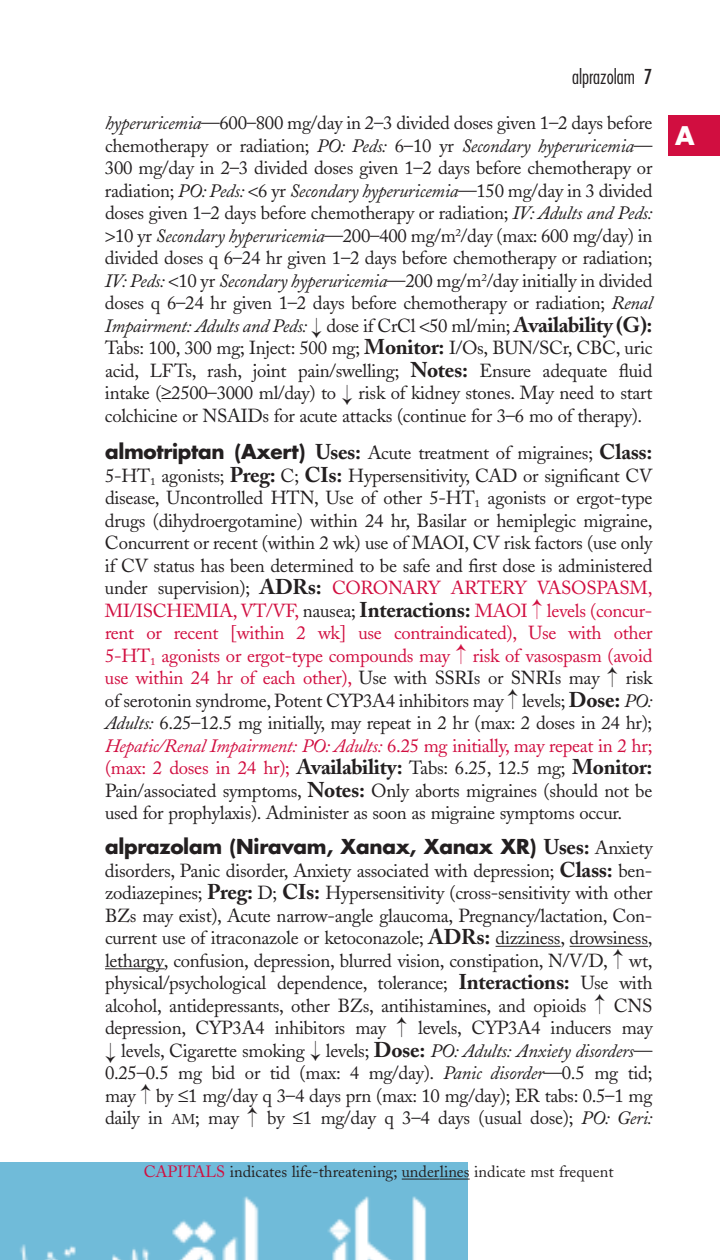
<style>
.page{position:relative;width:720px;height:1260px;background:#fff}
.page>*{position:absolute;margin:0;border:0;box-sizing:border-box;transform-origin:0 0}
.t1{font:700 25px "Futura";color:#fff}
.t2{font:700 21.25px "Adobe Caslon";letter-spacing:-.015em;color:#231f20}
.t3{font:700 20px "Futura";letter-spacing:-.015em;color:#231f20}
.t4{font:300 condensed 20px "Futura";color:#231f20}
.t5{font:18.75px/22.5px "Adobe Caslon";letter-spacing:-.015em;color:#231f20;text-align:justify}
.t6{font:16.25px "Adobe Caslon";color:#231f20}
.s1{font-weight:400}
.s2{font-style:italic}
.s3{font-weight:700;font-size:21.25px}
.s4{font-family:"Futura";font-weight:700;font-size:20px}
.s5{color:#d10e40}
.s6{font-style:italic;color:#d10e40}
.s7{font-weight:400;font-size:18.75px;color:#d10e40}
.s8{font-weight:400;font-size:18.75px}
.s9{font-family:"Adobe Caslon";font-size:21.25px}
.s10{font-family:"Adobe Caslon";font-weight:400;font-size:18.75px}
.s11{font-size:14px}
</style>
<div class="page">
<img style="left:0;top:1162px;width:468px;height:98px">
<hr style="left:496px;top:946px;width:65px;height:1px;background:#231f20">
<svg style="left:570px;top:946px;width:24px;height:1px"></svg>
<hr style="left:594px;top:946px;width:54px;height:1px;background:#231f20">
<hr style="left:105px;top:968px;width:50px;height:1px;background:#231f20">
<div style="left:668px;top:116px;width:52px;height:40px;background:#d10e40"></div>
<hr style="left:402px;top:1179px;width:38px;height:1px;background:#231f20">
<hr style="left:440px;top:1179px;width:30px;height:1px;background:#231f20">
<p class="t4" style="left:572px;top:68px;width:82px">alprazolam <span class="s1">7</span></p>
<p class="t5" style="left:105px;top:114px;width:549px;text-align:center"><span class="s2">hyperuricemia</span>—600–800 mg/day in 2–3 divided doses given 1–2 days before chemotherapy or radiation; <span class="s2">PO: Peds:</span> 6–10 yr <span class="s2">Secondary hyperuricemia</span>— 300 mg/day in 2–3 divided doses given 1–2 days before chemotherapy or radiation; <span class="s2">PO: Peds:</span> 6 yr <span class="s2">Secondary hyperuricemia</span>—150 mg/day in 3 divided doses given 1–2 days before chemotherapy or radiation; <span class="s2">IV: Adults and Peds:<br></span>10 yr <span class="s2">Secondary hyperuricemia</span>—200–400 mg/m<sup>2</sup>/day (max: 600 mg/day) in divided doses q 6–24 hr given 1–2 days before chemotherapy or radiation; <span class="s2">IV: Peds:</span> 10 yr <span class="s2">Secondary hyperuricemia</span>—200 mg/m<sup>2</sup>/day initially in divided doses q 6–24 hr given 1–2 days before chemotherapy or radiation; <span class="s2">Renal Impairment: Adults and Peds:</span> dose if CrCl 50 ml/min; <span class="s3">Availability (G):<br></span>Tabs: 100, 300 mg; Inject: 500 mg; <span class="s3">Monitor:</span> I/Os, BUN/SCr, CBC, uric acid, LFTs, rash, joint pain/swelling; <span class="s3">Notes:</span> Ensure adequate fluid intake (≥2500–3000 ml/day) to risk of kidney stones. May need to start colchicine or NSAIDs for acute attacks (continue for 3–6 mo of therapy).</p>
<p class="t5" style="left:105px;top:444px;width:549px"><span class="s4">almotriptan (Axert)</span> <span class="s3">Uses:</span> Acute treatment of migraines; <span class="s3">Class:<br></span>5-HT<sub>1</sub> agonists; <span class="s3">Preg:</span> C; <span class="s3">CIs:</span> Hypersensitivity, CAD or significant CV disease, Uncontrolled HTN, Use of other 5-HT<sub>1</sub> agonists or ergot-type drugs (dihydroergotamine) within 24 hr, Basilar or hemiplegic migraine, Concurrent or recent (within 2 wk) use of MAOI, CV risk factors (use only if CV status has been determined to be safe and first dose is administered under supervision); <span class="s3">ADRs:</span> <span class="s5">CORONARY ARTERY VASOSPASM, MI/ISCHEMIA, VT/VF,</span> nausea; <span class="s3">Interactions:</span> <span class="s5">MAOI levels (concur&shy;rent or recent [within 2 wk] use contraindicated), Use with other 5-HT</span><sub>1</sub> <span class="s5">agonists or ergot-type compounds may risk of vasospasm (avoid use within 24 hr of each other),</span> Use with SSRIs or SNRIs may</p>
<p class="t5" style="left:105px;top:669px;width:549px;text-indent:521px">risk of serotonin syndrome, Potent CYP3A4 inhibitors may levels; <span class="s3">Dose:</span> <span class="s2">PO:<br>Adults:</span> 6.25–12.5 mg initially, may repeat in 2 hr (max: 2 doses in 24 hr); <span class="s6">Hepatic/Renal Impairment: PO: Adults:</span> <span class="s5">6.25 mg initially, may repeat in 2 hr;</span></p>
<p class="t2" style="left:105px;top:759px;width:549px"><span class="s7">(max: 2 doses in 24 hr);</span> Availability: <span class="s8">Tabs: 6.25, 12.5 mg;</span> Monitor:</p>
<p class="t5" style="left:105px;top:782px;width:549px">Pain/associated symptoms, <span class="s3">Notes:</span> Only aborts migraines (should not be used for prophylaxis). Administer as soon as migraine symptoms occur.</p>
<p class="t3" style="left:105px;top:838px;width:549px">alprazolam (Niravam, Xanax, Xanax XR) <span class="s9">Uses:</span> <span class="s10">Anxiety</span></p>
<p class="t5" style="left:105px;top:862px;width:549px">disorders, Panic disorder, Anxiety associated with depression; <span class="s3">Class:</span> ben&shy;zodiazepines; <span class="s3">Preg:</span> D; <span class="s3">CIs:</span> Hypersensitivity (cross-sensitivity with other BZs may exist), Acute narrow-angle glaucoma, Pregnancy/lactation, Con&shy;current use of itraconazole or ketoconazole; <span class="s3">ADRs:</span> dizziness, drowsiness, lethargy, confusion, depression, blurred vision, constipation, N/V/D, wt, physical/psychological dependence, tolerance; <span class="s3">Interactions:</span> Use with alcohol, antidepressants, other BZs, antihistamines, and opioids</p>
<p class="t5" style="left:614px;top:997px;width:40px">CNS</p>
<p class="t5" style="left:105px;top:1019px;width:283px">depression, CYP3A4 inhibitors may</p>
<p class="t5" style="left:418px;top:1019px;width:236px">levels, CYP3A4 inducers may</p>
<p class="t5" style="left:121px;top:1042px;width:533px">levels, Cigarette smoking levels; <span class="s3">Dose:</span> <span class="s2">PO: Adults: Anxiety disorders</span>—</p>
<p class="t5" style="left:105px;top:1064px;width:549px">0.25–0.5 mg bid or tid (max: 4 mg/day). <span class="s2">Panic disorder</span>—0.5 mg tid;</p>
<p class="t5" style="left:105px;top:1087px;width:549px">may by ≤1 mg/day q 3–4 days prn (max: 10 mg/day); ER tabs: 0.5–1 mg</p>
<p class="t5" style="left:105px;top:1109px;width:135px">daily in <span class="s11">AM</span>; may</p>
<p class="t5" style="left:267px;top:1109px;width:387px">by ≤1 mg/day q 3–4 days (usual dose); <span class="s2">PO: Geri:</span></p>
<p class="t6" style="left:144px;top:1165px;width:471px"><span class="s5">CAPITALS</span> indicates life-threatening; underlines indicate mst frequent</p>
<h1 class="t1" style="left:675px;top:125px;width:21px">A</h1>
</div>
